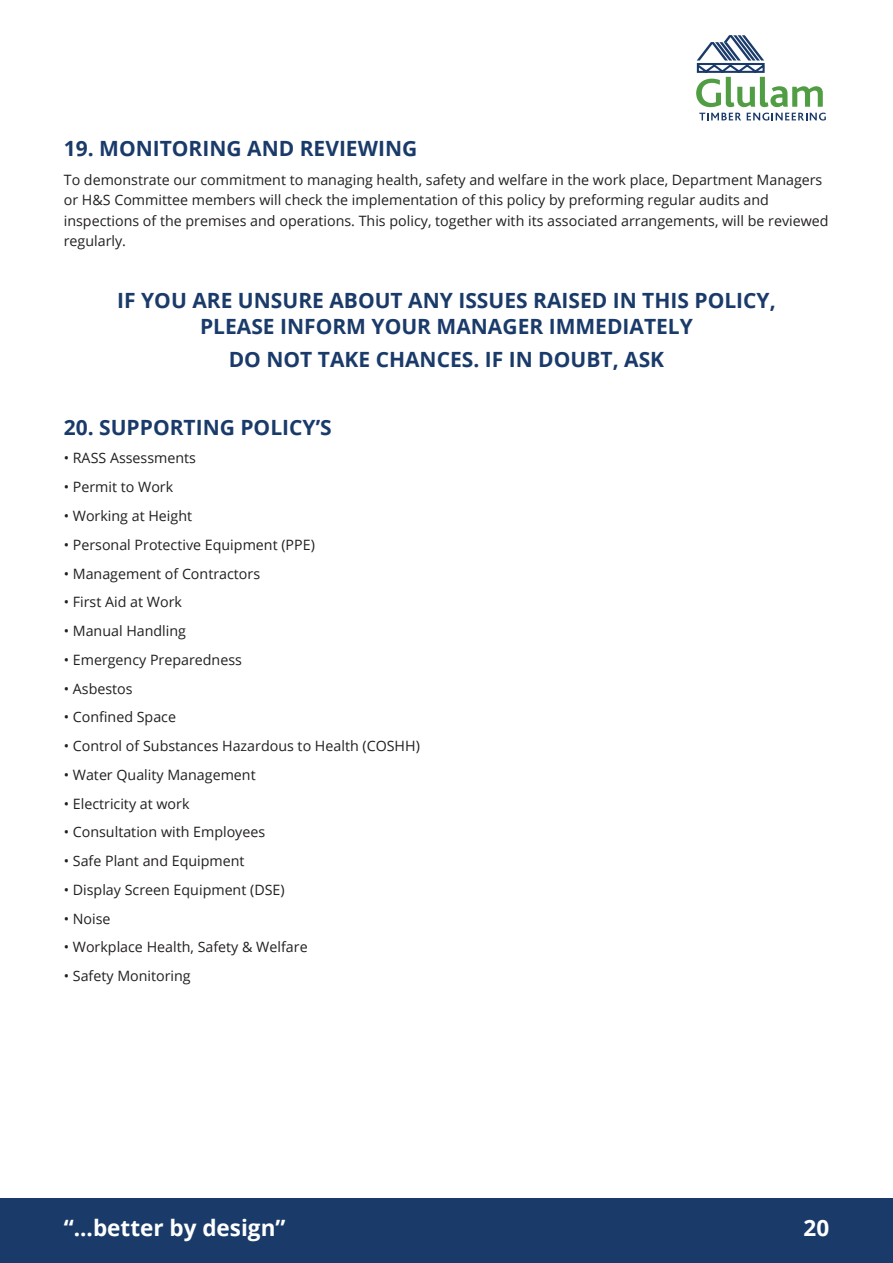
<style>
.page{position:relative;width:893px;height:1263px;background:#fff}
.page>*{position:absolute;margin:0;border:0;box-sizing:border-box;transform-origin:0 0}
.t1{font:700 22.5px "Open Sans";color:#fff}
._1__Header_Caps{font:700 21px/25.2px "Open Sans";color:#1a3b6a;text-align:center}
._3__Main_Text{font:14.25px/20.2px "Open Sans";color:#231f20}
</style>
<div class="page">
<div style="left:0;top:1198px;width:893px;height:65px;background:#1a3b6a"></div>
<svg style="left:696px;top:35px;width:127px;height:72px"></svg>
<svg style="left:699px;top:113px;width:42px;height:7px"></svg>
<svg style="left:747px;top:113px;width:79px;height:8px"></svg>
<p class="_1__Header_Caps" style="left:64px;top:136px;width:355px">19. MONITORING AND REVIEWING</p>
<p class="_3__Main_Text" style="left:64px;top:169px;width:766px">To demonstrate our commitment to managing health, safety and welfare in the work place, Department Managers or H&amp;S Committee members will check the implementation of this policy by preforming regular audits and inspections of the premises and operations. This policy, together with its associated arrangements, will be reviewed regularly.</p>
<p class="_1__Header_Caps" style="left:117px;top:288px;width:660px">IF YOU ARE UNSURE ABOUT ANY ISSUES RAISED IN THIS POLICY,<br>PLEASE INFORM YOUR MANAGER IMMEDIATELY</p>
<p class="_1__Header_Caps" style="left:229px;top:347px;width:437px">DO NOT TAKE CHANCES. IF IN DOUBT, ASK</p>
<p class="_1__Header_Caps" style="left:64px;top:414px;width:270px">20. SUPPORTING POLICY’S</p>
<p class="_3__Main_Text" style="left:64px;top:448px;width:134px">• RASS Assessments</p>
<p class="_3__Main_Text" style="left:64px;top:477px;width:111px">• Permit to Work</p>
<p class="_3__Main_Text" style="left:64px;top:505px;width:130px">• Working at Height</p>
<p class="_3__Main_Text" style="left:64px;top:534px;width:253px">• Personal Protective Equipment (PPE)</p>
<p class="_3__Main_Text" style="left:64px;top:563px;width:198px">• Management of Contractors</p>
<p class="_3__Main_Text" style="left:64px;top:592px;width:120px">• First Aid at Work</p>
<p class="_3__Main_Text" style="left:64px;top:620px;width:124px">• Manual Handling</p>
<p class="_3__Main_Text" style="left:64px;top:649px;width:180px">• Emergency Preparedness</p>
<p class="_3__Main_Text" style="left:64px;top:678px;width:70px">• Asbestos</p>
<p class="_3__Main_Text" style="left:64px;top:707px;width:114px">• Confined Space</p>
<p class="_3__Main_Text" style="left:64px;top:735px;width:358px">• Control of Substances Hazardous to Health (COSHH)</p>
<p class="_3__Main_Text" style="left:64px;top:764px;width:193px">• Water Quality Management</p>
<p class="_3__Main_Text" style="left:64px;top:793px;width:127px">• Electricity at work</p>
<p class="_3__Main_Text" style="left:64px;top:822px;width:203px">• Consultation with Employees</p>
<p class="_3__Main_Text" style="left:64px;top:850px;width:182px">• Safe Plant and Equipment</p>
<p class="_3__Main_Text" style="left:64px;top:879px;width:222px">• Display Screen Equipment (DSE)</p>
<p class="_3__Main_Text" style="left:64px;top:908px;width:48px">• Noise</p>
<p class="_3__Main_Text" style="left:64px;top:937px;width:245px">• Workplace Health, Safety &amp; Welfare</p>
<p class="_3__Main_Text" style="left:64px;top:965px;width:128px">• Safety Monitoring</p>
<h1 class="t1" style="left:64px;top:1212px;width:223px">“...better by design”</h1>
<h1 class="t1" style="left:803px;top:1212px;width:27px">20</h1>
</div>
